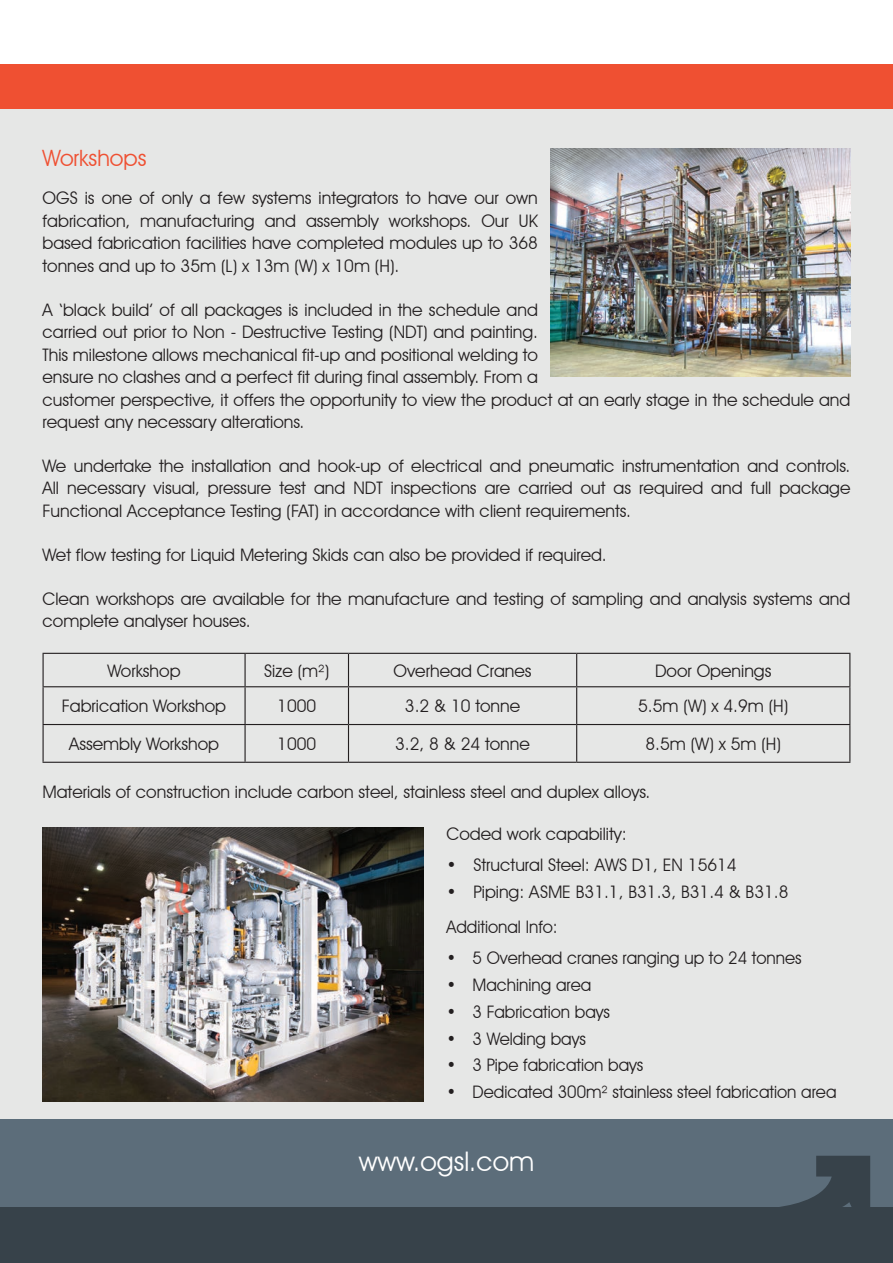
<style>
.page{position:relative;width:893px;height:1263px;background:#fff}
.page>*{position:absolute;margin:0;border:0;box-sizing:border-box;transform-origin:0 0}
.t1{font:27px "Avant Garde IT Cby BT";color:#fff}
.t2{font:22.5px "Avant Garde IT Cby BT";color:#ef5032}
.t3{font:17.25px/22.5px "Avant Garde IT Cby BT";color:#231f20}
</style>
<div class="page">
<div style="left:0;top:94px;width:893px;height:1037px;background:#e6e7e6"></div>
<div style="left:0;top:64px;width:893px;height:44px;background:#ef5032"></div>
<div style="left:0;top:1119px;width:893px;height:89px;background:#5c6d7a"></div>
<div style="left:0;top:1208px;width:893px;height:55px;background:#37424a"></div>
<svg style="left:772px;top:1156px;width:98px;height:52px"></svg>
<img style="left:551px;top:149px;width:299px;height:227px">
<img style="left:43px;top:827px;width:380px;height:274px">
<hr style="left:43px;top:653px;width:202px;height:1px;background:#231f20">
<hr style="left:43px;top:654px;width:1px;height:32px;background:#231f20">
<hr style="left:245px;top:653px;width:103px;height:1px;background:#231f20">
<hr style="left:244px;top:654px;width:2px;height:32px;background:#231f20">
<hr style="left:348px;top:653px;width:229px;height:1px;background:#231f20">
<hr style="left:348px;top:654px;width:1px;height:32px;background:#231f20">
<hr style="left:577px;top:653px;width:273px;height:1px;background:#231f20">
<hr style="left:576px;top:654px;width:1px;height:32px;background:#231f20">
<hr style="left:849px;top:654px;width:1px;height:32px;background:#231f20">
<hr style="left:43px;top:686px;width:202px;height:1px;background:#231f20">
<hr style="left:43px;top:687px;width:1px;height:37px;background:#231f20">
<hr style="left:245px;top:686px;width:103px;height:1px;background:#231f20">
<hr style="left:244px;top:687px;width:2px;height:37px;background:#231f20">
<hr style="left:348px;top:686px;width:229px;height:1px;background:#231f20">
<hr style="left:348px;top:687px;width:1px;height:37px;background:#231f20">
<hr style="left:577px;top:686px;width:273px;height:1px;background:#231f20">
<hr style="left:576px;top:687px;width:1px;height:37px;background:#231f20">
<hr style="left:849px;top:687px;width:1px;height:37px;background:#231f20">
<hr style="left:43px;top:724px;width:202px;height:1px;background:#231f20">
<hr style="left:43px;top:725px;width:1px;height:37px;background:#231f20">
<hr style="left:245px;top:724px;width:103px;height:1px;background:#231f20">
<hr style="left:244px;top:725px;width:2px;height:37px;background:#231f20">
<hr style="left:348px;top:724px;width:229px;height:1px;background:#231f20">
<hr style="left:348px;top:725px;width:1px;height:37px;background:#231f20">
<hr style="left:577px;top:724px;width:273px;height:1px;background:#231f20">
<hr style="left:576px;top:725px;width:1px;height:37px;background:#231f20">
<hr style="left:849px;top:725px;width:1px;height:37px;background:#231f20">
<hr style="left:43px;top:762px;width:202px;height:1px;background:#231f20">
<hr style="left:245px;top:762px;width:103px;height:1px;background:#231f20">
<hr style="left:348px;top:762px;width:229px;height:1px;background:#231f20">
<hr style="left:577px;top:762px;width:273px;height:1px;background:#231f20">
<h2 class="t2" style="left:43px;top:144px;width:105px">Workshops</h2>
<p class="t3" style="left:43px;top:187px;width:497px;text-align:justify">OGS is one of only a few systems integrators to have our own fabrication, manufacturing and assembly workshops. Our UK based fabrication facilities have completed modules up to 368 tonnes and up to 35m (L) x 13m (W) x 10m (H).</p>
<p class="t3" style="left:43px;top:298px;width:809px">A ‘black build’ of all packages is included in the schedule and<br>carried out prior to Non - Destructive Testing (NDT) and painting.<br>This milestone allows mechanical fit-up and positional welding to<br>ensure no clashes and a perfect fit during final assembly. From a<br>customer perspective, it offers the opportunity to view the product at an early stage in the schedule and request any necessary alterations.</p>
<p class="t3" style="left:43px;top:454px;width:809px;text-align:justify">We undertake the installation and hook-up of electrical and pneumatic instrumentation and controls.<br>All necessary visual, pressure test and NDT inspections are carried out as required and full package Functional Acceptance Testing (FAT) in accordance with client requirements.</p>
<p class="t3" style="left:43px;top:543px;width:566px">Wet flow testing for Liquid Metering Skids can also be provided if required.</p>
<p class="t3" style="left:43px;top:587px;width:809px">Clean workshops are available for the manufacture and testing of sampling and analysis systems and complete analyser houses.</p>
<p class="t3" style="left:108px;top:659px;width:74px">Workshop</p>
<p class="t3" style="left:264px;top:659px;width:67px">Size (m²)</p>
<p class="t3" style="left:393px;top:659px;width:140px">Overhead Cranes</p>
<p class="t3" style="left:655px;top:659px;width:118px">Door Openings</p>
<p class="t3" style="left:62px;top:695px;width:166px">Fabrication Workshop</p>
<p class="t3" style="left:277px;top:695px;width:40px">1000</p>
<p class="t3" style="left:405px;top:695px;width:117px">3.2 &amp; 10 tonne</p>
<p class="t3" style="left:638px;top:695px;width:152px">5.5m (W) x 4.9m (H)</p>
<p class="t3" style="left:69px;top:732px;width:152px">Assembly Workshop</p>
<p class="t3" style="left:277px;top:732px;width:40px">1000</p>
<p class="t3" style="left:395px;top:732px;width:136px">3.2, 8 &amp; 24 tonne</p>
<p class="t3" style="left:645px;top:732px;width:137px">8.5m (W) x 5m (H)</p>
<p class="t3" style="left:43px;top:780px;width:609px">Materials of construction include carbon steel, stainless steel and duplex alloys.</p>
<p class="t3" style="left:446px;top:823px;width:182px">Coded work capability:</p>
<p class="t3" style="left:446px;top:854px;width:292px">• Structural Steel: AWS D1, EN 15614</p>
<p class="t3" style="left:446px;top:874px;width:344px;line-height:35.2px">• Piping: ASME B31.1, B31.3, B31.4 &amp; B31.8<br>Additional Info:</p>
<p class="t3" style="left:446px;top:947px;width:357px">• 5 Overhead cranes ranging up to 24 tonnes</p>
<p class="t3" style="left:446px;top:973px;width:146px">• Machining area</p>
<p class="t3" style="left:446px;top:1000px;width:165px">• 3 Fabrication bays</p>
<p class="t3" style="left:446px;top:1027px;width:141px">• 3 Welding bays</p>
<p class="t3" style="left:446px;top:1054px;width:198px">• 3 Pipe fabrication bays</p>
<p class="t3" style="left:446px;top:1080px;width:392px">• Dedicated 300m² stainless steel fabrication area</p>
<h1 class="t1" style="left:359px;top:1145px;width:177px">www.ogsl.com</h1>
</div>
